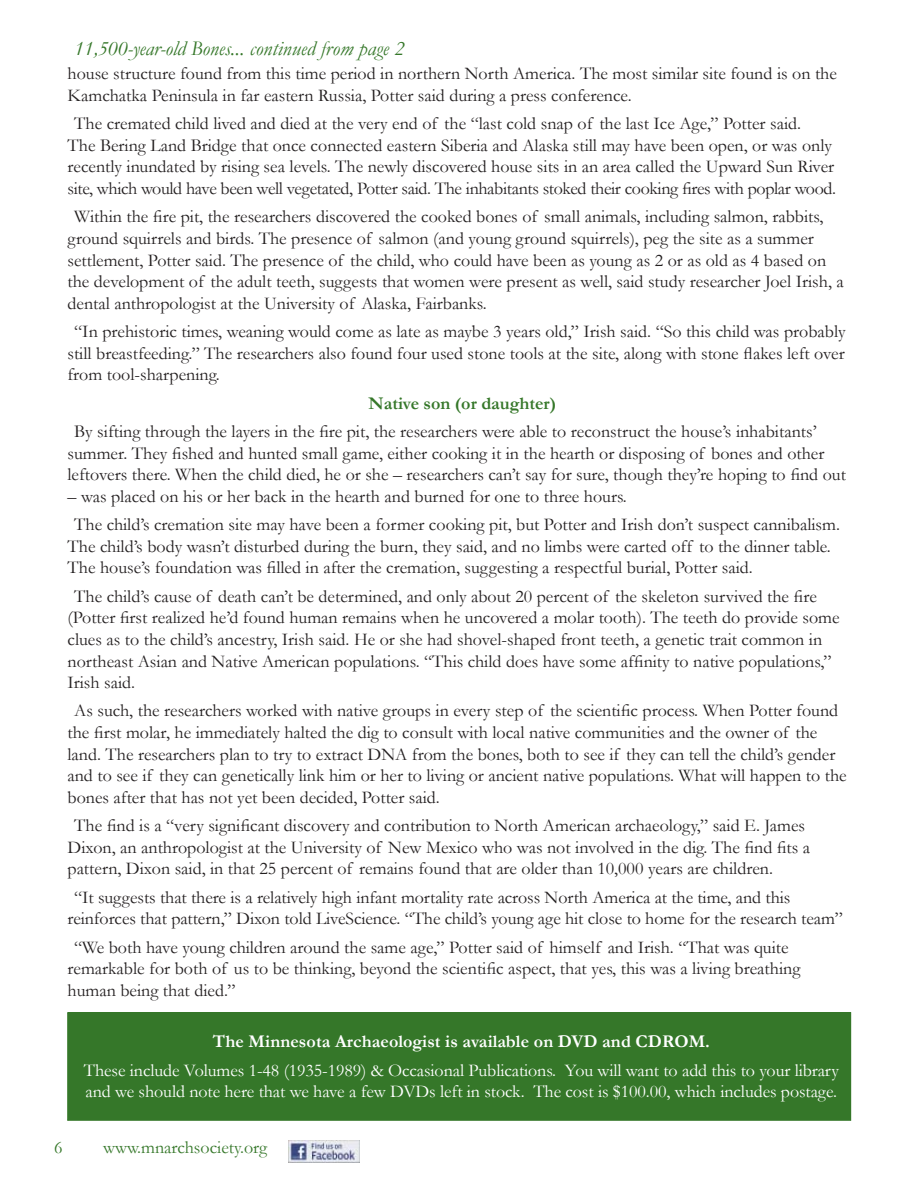
<style>
.page{position:relative;width:918px;height:1188px;background:#fff}
.page>*{position:absolute;margin:0;border:0;box-sizing:border-box;transform-origin:0 0}
.t1{font:italic 21px "Garamond";letter-spacing:.005em;color:#357729}
.t2{font:18px/21.6px "Garamond";color:#231f20}
.t3{font:18px/21.6px "Garamond";letter-spacing:-.005em;color:#fff}
.t4{font:700 18px "Garamond";letter-spacing:.005em;color:#fff}
.t5{font:18px "Garamond";color:#357729}
.t6{font:700 18px "Garamond";color:#357729}
</style>
<div class="page">
<img style="left:289px;top:1141px;width:71px;height:21px">
<div style="left:68px;top:1013px;width:783px;height:107px;background:#357729"></div>
<div style="left:68px;top:1012px;width:783px;height:108px;border:1px solid #357729"></div>
<p class="t1" style="left:74px;top:34px;width:332px">11,500-year-old Bones... continued from page 2</p>
<p class="t2" style="left:68px;top:62px;width:771px">house structure found from this time period in northern North America. The most similar site found is on the<br>Kamchatka Peninsula in far eastern Russia, Potter said during a press conference.</p>
<p class="t2" style="left:68px;top:112px;width:770px;text-indent:7px">The cremated child lived and died at the very end of the “last cold snap of the last Ice Age,” Potter said.<br>The Bering Land Bridge that once connected eastern Siberia and Alaska still may have been open, or was only recently inundated by rising sea levels. The newly discovered house sits in an area called the Upward Sun River site, which would have been well vegetated, Potter said. The inhabitants stoked their cooking fires with poplar wood.</p>
<p class="t2" style="left:68px;top:205px;width:778px;text-indent:7px">Within the fire pit, the researchers discovered the cooked bones of small animals, including salmon, rabbits, ground squirrels and birds. The presence of salmon (and young ground squirrels), peg the site as a summer settlement, Potter said. The presence of the child, who could have been as young as 2 or as old as 4 based on the development of the adult teeth, suggests that women were present as well, said study researcher Joel Irish, a dental anthropologist at the University of Alaska, Fairbanks.</p>
<p class="t2" style="left:68px;top:320px;width:780px;text-align:justify;text-indent:7px">“In prehistoric times, weaning would come as late as maybe 3 years old,” Irish said. “So this child was probably still breastfeeding.” The researchers also found four used stone tools at the site, along with stone flakes left over from tool-sharpening.</p>
<p class="t6" style="left:369px;top:391px;width:189px">Native son (or daughter)</p>
<p class="t2" style="left:68px;top:420px;width:780px;text-indent:7px">By sifting through the layers in the fire pit, the researchers were able to reconstruct the house’s inhabitants’ summer. They fished and hunted small game, either cooking it in the hearth or disposing of bones and other leftovers there. When the child died, he or she – researchers can’t say for sure, though they’re hoping to find out</p>
<p class="t2" style="left:74px;top:482px;width:767px;line-height:28.3px;text-indent:-7px">– was placed on his or her back in the hearth and burned for one to three hours.<br>The child’s cremation site may have been a former cooking pit, but Potter and Irish don’t suspect cannibalism.</p>
<p class="t2" style="left:68px;top:535px;width:765px">The child’s body wasn’t disturbed during the burn, they said, and no limbs were carted off to the dinner table.<br>The house’s foundation was filled in after the cremation, suggesting a respectful burial, Potter said.</p>
<p class="t2" style="left:68px;top:585px;width:774px;text-indent:7px">The child’s cause of death can’t be determined, and only about 20 percent of the skeleton survived the fire (Potter first realized he’d found human remains when he uncovered a molar tooth). The teeth do provide some clues as to the child’s ancestry, Irish said. He or she had shovel-shaped front teeth, a genetic trait common in northeast Asian and Native American populations. “This child does have some affinity to native populations,” Irish said.</p>
<p class="t2" style="left:68px;top:700px;width:781px;text-indent:7px">As such, the researchers worked with native groups in every step of the scientific process. When Potter found the first molar, he immediately halted the dig to consult with local native communities and the owner of the land. The researchers plan to try to extract DNA from the bones, both to see if they can tell the child’s gender and to see if they can genetically link him or her to living or ancient native populations. What will happen to the bones after that has not yet been decided, Potter said.</p>
<p class="t2" style="left:68px;top:814px;width:744px;text-indent:7px">The find is a “very significant discovery and contribution to North American archaeology,” said E. James<br>Dixon, an anthropologist at the University of New Mexico who was not involved in the dig. The find fits a pattern, Dixon said, in that 25 percent of remains found that are older than 10,000 years are children.</p>
<p class="t2" style="left:68px;top:886px;width:777px;text-indent:7px">“It suggests that there is a relatively high infant mortality rate across North America at the time, and this reinforces that pattern,” Dixon told LiveScience. “The child’s young age hit close to home for the research team”</p>
<p class="t2" style="left:68px;top:936px;width:734px;text-indent:7px">“We both have young children around the same age,” Potter said of himself and Irish. “That was quite remarkable for both of us to be thinking, beyond the scientific aspect, that yes, this was a living breathing human being that died.”</p>
<p class="t4" style="left:213px;top:1029px;width:499px">The Minnesota Archaeologist is available on DVD and CDROM.</p>
<p class="t3" style="left:84px;top:1059px;width:757px">These include Volumes 1-48 (1935-1989) &amp; Occasional Publications. You will want to add this to your library and we should note here that we have a few DVDs left in stock. The cost is $100.00, which includes postage.</p>
<p class="t5" style="left:103px;top:1135px;width:166px">www.mnarchsociety.org</p>
</div>
